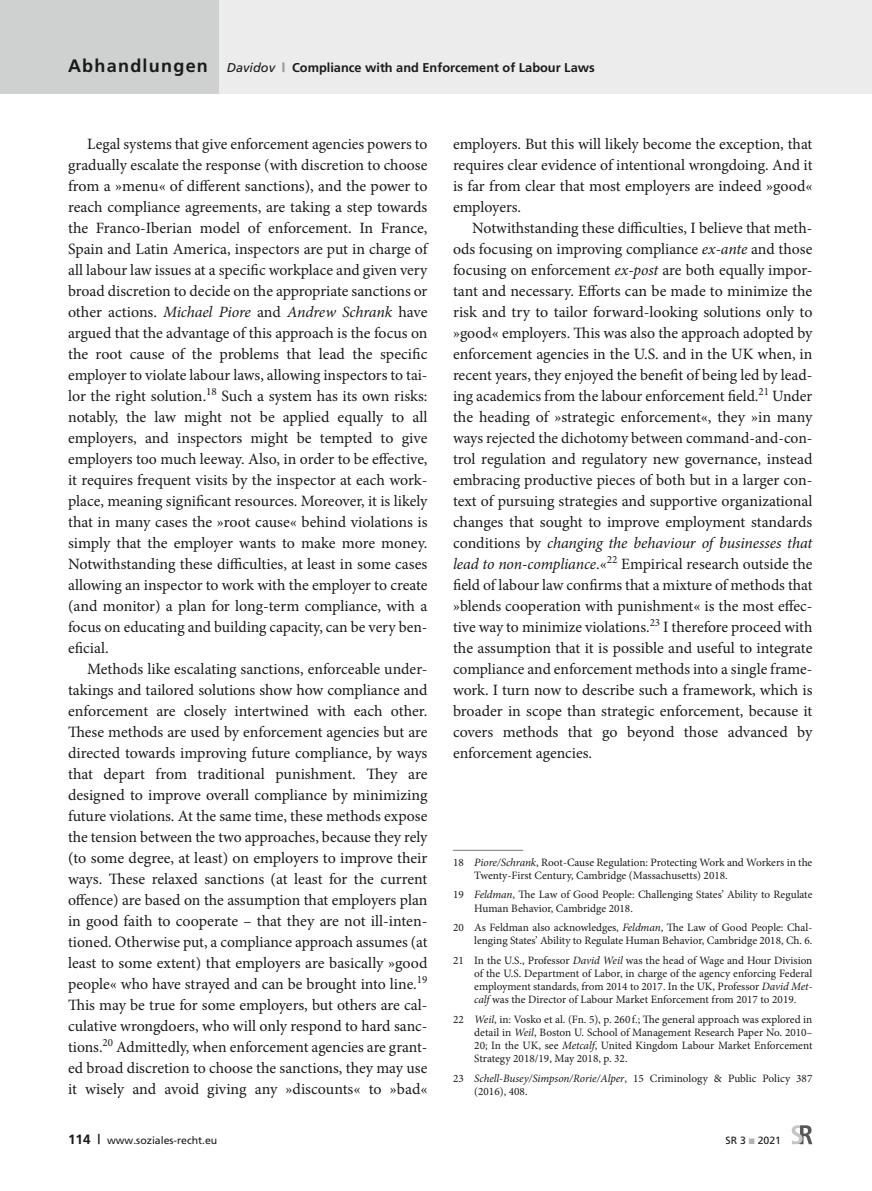
<style>
.page{position:relative;width:872px;height:1191px;background:#fff}
.page>*{position:absolute;margin:0;border:0;box-sizing:border-box;transform-origin:0 0}
.t1{font:700 18px "Frutiger";letter-spacing:.07em;color:#1a1a18}
.GS_Folge{font:15.75px/21px "Minion Pro";color:#1a1a18;text-align:justify}
.t2{font:700 12.75px "Frutiger";color:#1a1a18}
.FN_Standard{font:11.25px/13.2px "Minion Pro";color:#1a1a18}
.FN_Linie{font:11.25px/13.2px "Minion Pro";color:#1a1a18}
.t3{font:10.5px "Frutiger";color:#1a1a18}
.s1{font-weight:400;font-style:italic}
.s2{font-weight:900;color:#9c9d9d}
.s3{font-style:italic}
.s4{font-weight:700;font-size:13.5px}
.s5{color:#b1b2b3}
</style>
<div class="page">
<div style="left:0;top:0;width:872px;height:94px;background:#ececed"></div>
<div style="left:0;top:0;width:219px;height:94px;background:#cfd0d0"></div>
<svg style="left:791px;top:1125px;width:21px;height:19px"></svg>
<hr style="left:453px;top:849px;width:70px;height:2px;background:#878786">
<p class="t1" style="left:68px;top:55px;width:141px">Abhandlungen</p>
<p class="t2" style="left:227px;top:60px;width:369px"><span class="s1">Davidov</span> <span class="s2">|</span> Compliance with and Enforcement of Labour Laws</p>
<p class="GS_Folge" style="left:68px;top:133px;width:361px;text-indent:19px">Legal systems that give enforcement agencies powers to gradually escalate the response (with discretion to choose from a »menu« of different sanctions), and the power to reach compliance agreements, are taking a step towards the Franco-Iberian model of enforcement. In France, Spain and Latin America, inspectors are put in charge of all labour law issues at a specific workplace and given very broad discretion to decide on the appropriate sanctions or other actions. <span class="s3">Michael Piore</span> and <span class="s3">Andrew Schrank</span> have argued that the advantage of this approach is the focus on the root cause of the problems that lead the specific employer to violate labour laws, allowing inspectors to tai&shy;lor the right solution.<sup>18</sup> Such a system has its own risks: notably, the law might not be applied equally to all employers, and inspectors might be tempted to give employers too much leeway. Also, in order to be effective, it requires frequent visits by the inspector at each work&shy;place, meaning significant resources. Moreover, it is likely that in many cases the »root cause« behind violations is simply that the employer wants to make more money.<br>Notwithstanding these difficulties, at least in some cases allowing an inspector to work with the employer to create (and monitor) a plan for long-term compliance, with a focus on educating and building capacity, can be very ben&shy;eficial.</p>
<p class="GS_Folge" style="left:68px;top:658px;width:361px;text-indent:19px">Methods like escalating sanctions, enforceable under&shy;takings and tailored solutions show how compliance and enforcement are closely intertwined with each other.<br>These methods are used by enforcement agencies but are directed towards improving future compliance, by ways that depart from traditional punishment. They are designed to improve overall compliance by minimizing future violations. At the same time, these methods expose the tension between the two approaches, because they rely (to some degree, at least) on employers to improve their ways. These relaxed sanctions (at least for the current offence) are based on the assumption that employers plan in good faith to cooperate – that they are not ill-inten&shy;tioned. Otherwise put, a compliance approach assumes (at least to some extent) that employers are basically »good people« who have strayed and can be brought into line.<sup>19<br></sup>This may be true for some employers, but others are cal&shy;culative wrongdoers, who will only respond to hard sanc&shy;tions.<sup>20</sup> Admittedly, when enforcement agencies are grant&shy;ed broad discretion to choose the sanctions, they may use it wisely and avoid giving any »discounts« to »bad«</p>
<p class="GS_Folge" style="left:453px;top:133px;width:361px">employers. But this will likely become the exception, that requires clear evidence of intentional wrongdoing. And it is far from clear that most employers are indeed »good« employers.</p>
<p class="GS_Folge" style="left:453px;top:217px;width:361px;text-indent:19px">Notwithstanding these difficulties, I believe that meth&shy;ods focusing on improving compliance <span class="s3">ex-ante</span> and those focusing on enforcement <span class="s3">ex-post</span> are both equally impor&shy;tant and necessary. Efforts can be made to minimize the risk and try to tailor forward-looking solutions only to »good« employers. This was also the approach adopted by enforcement agencies in the U.S. and in the UK when, in recent years, they enjoyed the benefit of being led by lead&shy;ing academics from the labour enforcement field.<sup>21</sup> Under the heading of »strategic enforcement«, they »in many ways rejected the dichotomy between command-and-con&shy;trol regulation and regulatory new governance, instead embracing productive pieces of both but in a larger con&shy;text of pursuing strategies and supportive organizational changes that sought to improve employment standards conditions by <span class="s3">changing the behaviour of businesses that lead to non-compliance</span>.«<sup>22</sup> Empirical research outside the field of labour law confirms that a mixture of methods that »blends cooperation with punishment« is the most effec&shy;tive way to minimize violations.<sup>23</sup> I therefore proceed with the assumption that it is possible and useful to integrate compliance and enforcement methods into a single frame&shy;work. I turn now to describe such a framework, which is broader in scope than strategic enforcement, because it covers methods that go beyond those advanced by enforcement agencies.</p>
<p class="FN_Linie" style="left:474px;top:855px;width:340px;text-indent:-21px">18 <span class="s3">Piore/Schrank</span>, Root-Cause Regulation: Protecting Work and Workers in the<br>Twenty-First Century, Cambridge (Massachusetts) 2018.</p>
<p class="FN_Standard" style="left:474px;top:888px;width:340px;text-indent:-21px">19 <span class="s3">Feldman</span>, The Law of Good People: Challenging States’ Ability to Regulate<br>Human Behavior, Cambridge 2018.</p>
<p class="FN_Standard" style="left:453px;top:921px;width:361px;text-align:right">20 As Feldman also acknowledges, <span class="s3">Feldman</span>, The Law of Good People: Chal&shy;lenging States’ Ability to Regulate Human Behavior, Cambridge 2018, Ch. 6.</p>
<p class="FN_Standard" style="left:474px;top:953px;width:340px;text-align:justify;text-indent:-21px">21 In the U.S., Professor <span class="s3">David Weil</span> was the head of Wage and Hour Division of the U.S. Department of Labor, in charge of the agency enforcing Federal employment standards, from 2014 to 2017. In the UK, Professor <span class="s3">David Met&shy;calf</span> was the Director of Labour Market Enforcement from 2017 to 2019.</p>
<p class="FN_Standard" style="left:474px;top:1012px;width:340px;text-align:justify;text-indent:-21px">22 <span class="s3">Weil</span>, in: Vosko et al. (Fn. 5), p. 260 f.; The general approach was explored in detail in <span class="s3">Weil</span>, Boston U. School of Management Research Paper No. 2010– 20; In the UK, see <span class="s3">Metcalf</span>, United Kingdom Labour Market Enforcement Strategy 2018/19, May 2018, p. 32.</p>
<p class="FN_Standard" style="left:474px;top:1071px;width:340px;text-indent:-21px">23 <span class="s3">Schell-Busey/Simpson/Rorie/Alper</span>, 15 Criminology &amp; Public Policy 387 (2016), 408.</p>
<p class="t3" style="left:68px;top:1134px;width:151px"><span class="s4">114 |</span> www.soziales-recht.eu</p>
<p class="t3" style="left:725px;top:1134px;width:57px">SR 3 <span class="s5">■</span> 2021</p>
</div>
